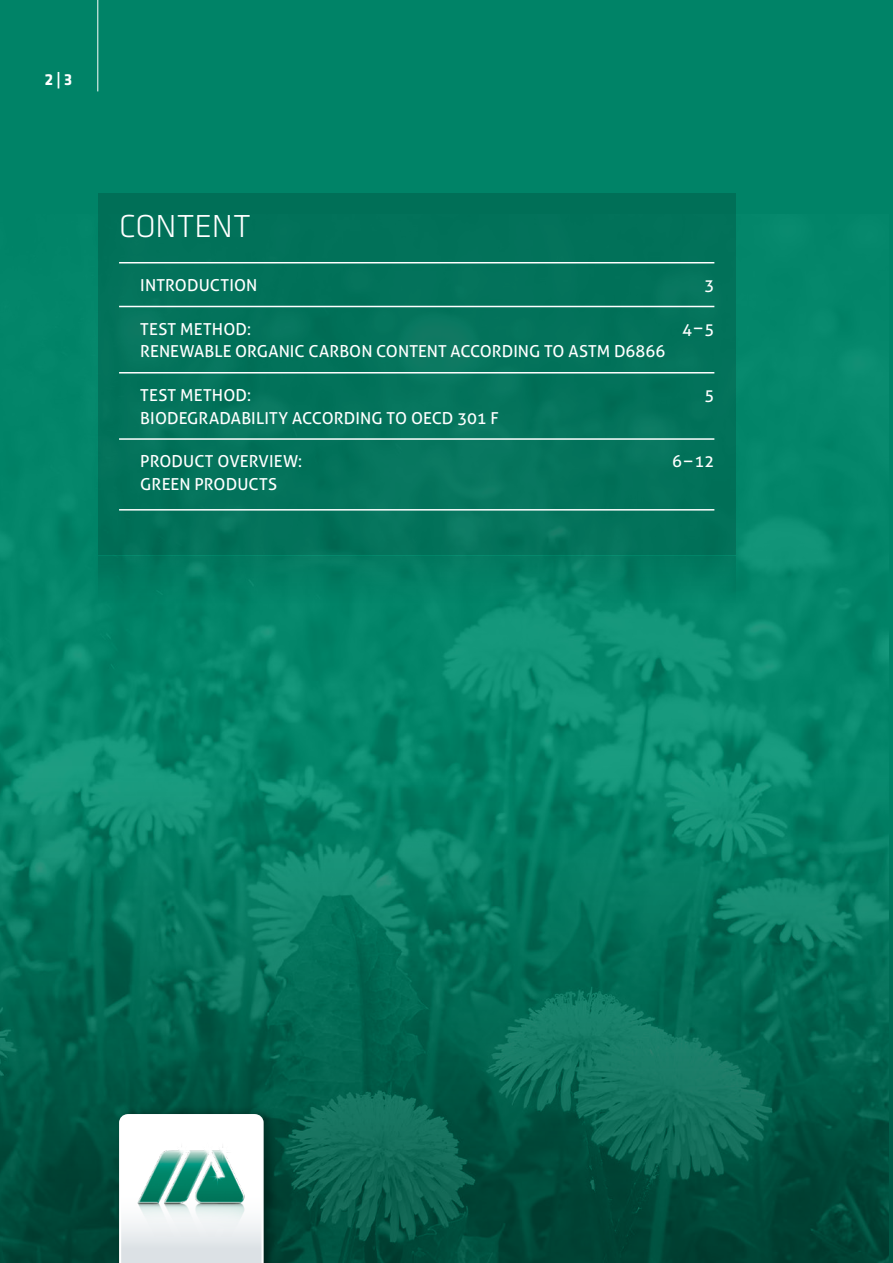
<style>
.page{position:relative;width:893px;height:1263px;background:#008367}
.page>*{position:absolute;margin:0;border:0;box-sizing:border-box;transform-origin:0 0}
.t1{font:300 33px "Klavika";letter-spacing:.005em;color:#fff}
.t2{font:16.5px "Aller";letter-spacing:.005em;color:#fff}
.t3{font:700 16.5px "Klavika";color:#fff}
</style>
<div class="page">
<img style="left:0;top:352px;width:889px;height:358px">
<svg style="left:0;top:710px;width:893px;height:553px"></svg>
<hr style="left:97px;top:0;width:1px;height:91px;background:#fff">
<div style="left:98px;top:193px;width:638px;height:362px;background:#02725a"></div>
<hr style="left:892px;top:0;width:1px;height:302px;background:#000">
<div style="left:116px;top:1105px;width:162px;height:158px;background:#000;opacity:.42"></div>
<svg style="left:119px;top:1114px;width:145px;height:149px;background:#f1f3f4"></svg>
<div style="left:98px;top:556px;width:638px;height:51px;background:#027f64"></div>
<img style="left:136px;top:1135px;width:110px;height:110px">
<hr style="left:119px;top:262px;width:595px;height:1px;background:#fff">
<hr style="left:119px;top:306px;width:595px;height:1px;background:#fff">
<hr style="left:119px;top:372px;width:595px;height:1px;background:#fff">
<hr style="left:119px;top:438px;width:595px;height:2px;background:#fff">
<hr style="left:119px;top:509px;width:595px;height:2px;background:#fff">
<p class="t3" style="left:45px;top:71px;width:29px">2 | 3</p>
<h1 class="t1" style="left:119px;top:208px;width:133px">CONTENT</h1>
<p class="t2" style="left:140px;top:275px;width:119px">INTRODUCTION</p>
<p class="t2" style="left:704px;top:275px;width:11px">3</p>
<p class="t2" style="left:140px;top:319px;width:112px">TEST METHOD:</p>
<p class="t2" style="left:682px;top:319px;width:34px">4–5</p>
<p class="t2" style="left:140px;top:341px;width:527px">RENEWABLE ORGANIC CARBON CONTENT ACCORDING TO ASTM D6866</p>
<p class="t2" style="left:140px;top:385px;width:112px">TEST METHOD:</p>
<p class="t2" style="left:704px;top:385px;width:11px">5</p>
<p class="t2" style="left:140px;top:408px;width:360px">BIODEGRADABILITY ACCORDING TO OECD 301 F</p>
<p class="t2" style="left:140px;top:451px;width:163px">PRODUCT OVERVIEW:</p>
<p class="t2" style="left:672px;top:451px;width:44px">6–12</p>
<p class="t2" style="left:140px;top:474px;width:138px">GREEN PRODUCTS</p>
</div>
